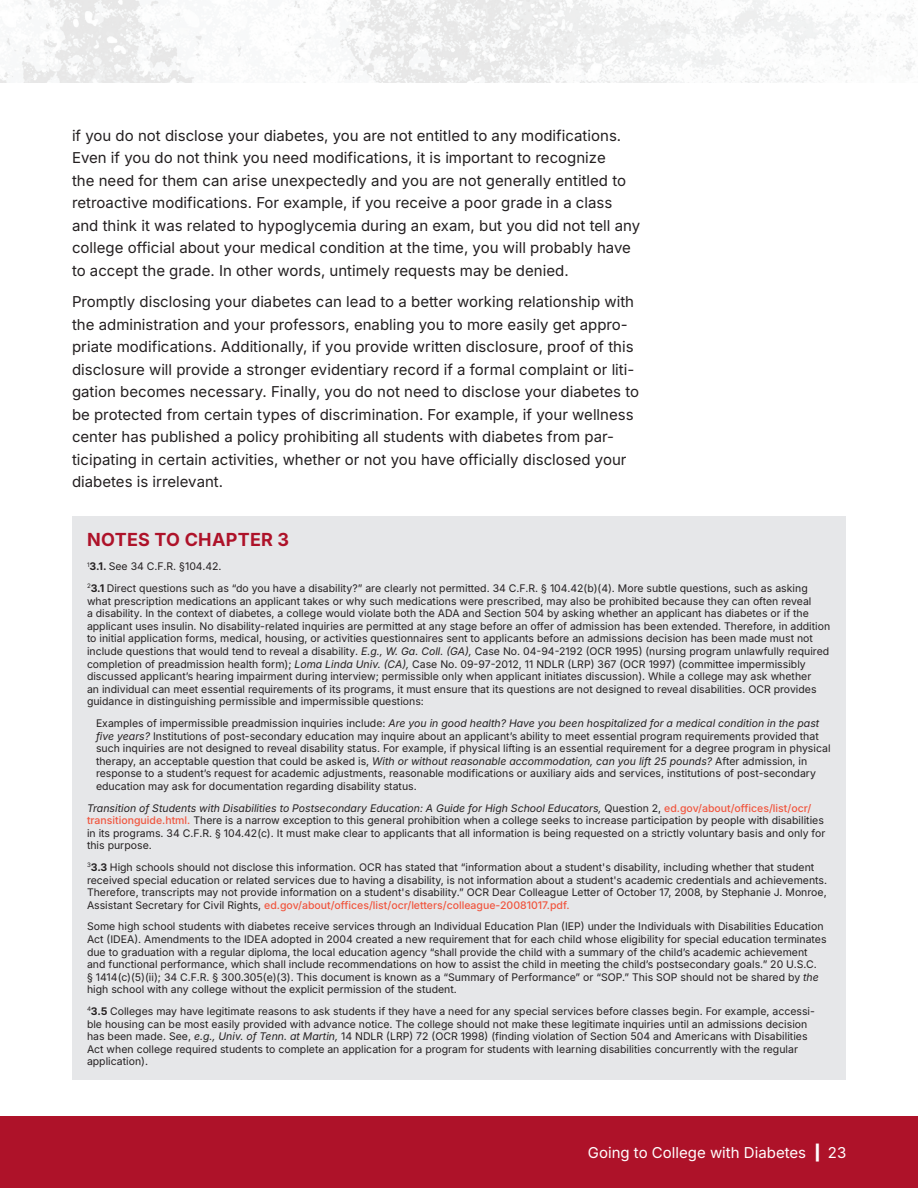
<style>
.page{position:relative;width:918px;height:1188px;background:#fff}
.page>*{position:absolute;margin:0;border:0;box-sizing:border-box;transform-origin:0 0}
.Notes_Header{font:700 18px "Inter";letter-spacing:.015em;color:#ae1229}
.copy{font:15px/22.5px "Inter";color:#231f20}
.t1{font:15px "Inter";color:#fff}
.Footnotes{font:10.5px/12.6px "Inter";color:#231f20}
.s1{font-weight:700}
.s2{font-style:italic}
.s3{font-weight:500;color:#f0553e}
.s4{font-weight:900}
</style>
<div class="page">
<img style="left:0;top:0;width:915px;height:83px">
<div style="left:0;top:1116px;width:918px;height:72px;background:#ae1229"></div>
<div style="left:72px;top:516px;width:774px;height:46px;background:#e6e7e9"></div>
<div style="left:72px;top:548px;width:774px;height:37px;background:#e6e7e9"></div>
<div style="left:72px;top:570px;width:774px;height:150px;background:#e6e7e9"></div>
<div style="left:72px;top:705px;width:774px;height:99px;background:#e6e7e9"></div>
<div style="left:72px;top:789px;width:774px;height:75px;background:#e6e7e9"></div>
<div style="left:72px;top:849px;width:774px;height:74px;background:#e6e7e9"></div>
<div style="left:72px;top:908px;width:774px;height:100px;background:#e6e7e9"></div>
<div style="left:72px;top:993px;width:774px;height:87px;background:#e6e7e9"></div>
<p class="copy" style="left:72px;top:123px;width:570px">if you do not disclose your diabetes, you are not entitled to any modifications.<br>Even if you do not think you need modifications, it is important to recognize<br>the need for them can arise unexpectedly and you are not generally entitled to retroactive modifications. For example, if you receive a poor grade in a class and think it was related to hypoglycemia during an exam, but you did not tell any college official about your medical condition at the time, you will probably have to accept the grade. In other words, untimely requests may be denied.</p>
<p class="copy" style="left:72px;top:290px;width:569px">Promptly disclosing your diabetes can lead to a better working relationship with the administration and your professors, enabling you to more easily get appro&shy;priate modifications. Additionally, if you provide written disclosure, proof of this disclosure will provide a stronger evidentiary record if a formal complaint or liti&shy;gation becomes necessary. Finally, you do not need to disclose your diabetes to be protected from certain types of discrimination. For example, if your wellness center has published a policy prohibiting all students with diabetes from par&shy;ticipating in certain activities, whether or not you have officially disclosed your diabetes is irrelevant.</p>
<p class="Notes_Header" style="left:87px;top:526px;width:203px">NOTES TO CHAPTER 3</p>
<p class="Footnotes" style="left:87px;top:560px;width:136px"><sup>1</sup><span class="s1">3.1.</span> See 34 C.F.R. §104.42.</p>
<p class="Footnotes" style="left:87px;top:582px;width:745px"><sup>2</sup><span class="s1">3.1</span> Direct questions such as “do you have a disability?” are clearly not permitted. 34 C.F.R. § 104.42(b)(4). More subtle questions, such as asking what prescription medications an applicant takes or why such medications were prescribed, may also be prohibited because they can often reveal<br>a disability. In the context of diabetes, a college would violate both the ADA and Section 504 by asking whether an applicant has diabetes or if the applicant uses insulin. No disability-related inquiries are permitted at any stage before an offer of admission has been extended. Therefore, in addition to initial application forms, medical, housing, or activities questionnaires sent to applicants before an admissions decision has been made must not include questions that would tend to reveal a disability. <span class="s2">E.g., W. Ga. Coll. (GA),</span> Case No. 04-94-2192 (OCR 1995) (nursing program unlawfully required completion of preadmission health form); <span class="s2">Loma Linda Univ. (CA),</span> Case No. 09-97-2012, 11 NDLR (LRP) 367 (OCR 1997) (committee impermissibly discussed applicant’s hearing impairment during interview; permissible only when applicant initiates discussion). While a college may ask whether<br>an individual can meet essential requirements of its programs, it must ensure that its questions are not designed to reveal disabilities. OCR provides guidance in distinguishing permissible and impermissible questions:</p>
<p class="Footnotes" style="left:96px;top:717px;width:736px">Examples of impermissible preadmission inquiries include: <span class="s2">Are you in good health? Have you been hospitalized for a medical condition in the past five years?</span> Institutions of post-secondary education may inquire about an applicant’s ability to meet essential program requirements provided that such inquiries are not designed to reveal disability status. For example, if physical lifting is an essential requirement for a degree program in physical therapy, an acceptable question that could be asked is, <span class="s2">With or without reasonable accommodation, can you lift 25 pounds?</span> After admission, in response to a student’s request for academic adjustments, reasonable modifications or auxiliary aids and services, institutions of post-secondary education may ask for documentation regarding disability status.</p>
<p class="Footnotes" style="left:87px;top:801px;width:740px"><span class="s2">Transition of Students with Disabilities to Postsecondary Education: A Guide for High School Educators,</span> Question 2, <span class="s3">ed.gov/about/offices/list/ocr/ transitionguide.html.</span> There is a narrow exception to this general prohibition when a college seeks to increase participation by people with disabilities in its programs. 34 C.F.R. § 104.42(c). It must make clear to applicants that all information is being requested on a strictly voluntary basis and only for this purpose.</p>
<p class="Footnotes" style="left:87px;top:861px;width:742px"><sup>3</sup><span class="s1">3.3</span> High schools should not disclose this information. OCR has stated that “information about a student's disability, including whether that student received special education or related services due to having a disability, is not information about a student's academic credentials and achievements.<br>Therefore, transcripts may not provide information on a student's disability.” OCR Dear Colleague Letter of October 17, 2008, by Stephanie J. Monroe, Assistant Secretary for Civil Rights, <span class="s3">ed.gov/about/offices/list/ocr/letters/colleague-20081017.pdf.</span></p>
<p class="Footnotes" style="left:87px;top:920px;width:741px">Some high school students with diabetes receive services through an Individual Education Plan (IEP) under the Individuals with Disabilities Education Act (IDEA). Amendments to the IDEA adopted in 2004 created a new requirement that for each child whose eligibility for special education terminates due to graduation with a regular diploma, the local education agency “shall provide the child with a summary of the child’s academic achievement and functional performance, which shall include recommendations on how to assist the child in meeting the child’s postsecondary goals.” 20 U.S.C.<br>§ 1414(c)(5)(ii); 34 C.F.R. § 300.305(e)(3). This document is known as a “Summary of Performance” or “SOP.” This SOP should not be shared by <span class="s2">the </span>high school with any college without the explicit permission of the student.</p>
<p class="Footnotes" style="left:87px;top:1005px;width:729px"><sup>4</sup><span class="s1">3.5</span> Colleges may have legitimate reasons to ask students if they have a need for any special services before classes begin. For example, accessi&shy;ble housing can be most easily provided with advance notice. The college should not make these legitimate inquiries until an admissions decision has been made. See, <span class="s2">e.g., Univ. of Tenn. at Martin,</span> 14 NDLR (LRP) 72 (OCR 1998) (finding violation of Section 504 and Americans with Disabilities Act when college required students to complete an application for a program for students with learning disabilities concurrently with the regular application).</p>
<h2 class="t1" style="left:588px;top:1142px;width:260px">Going to College with Diabetes <span class="s4">|</span> 23</h2>
</div>
